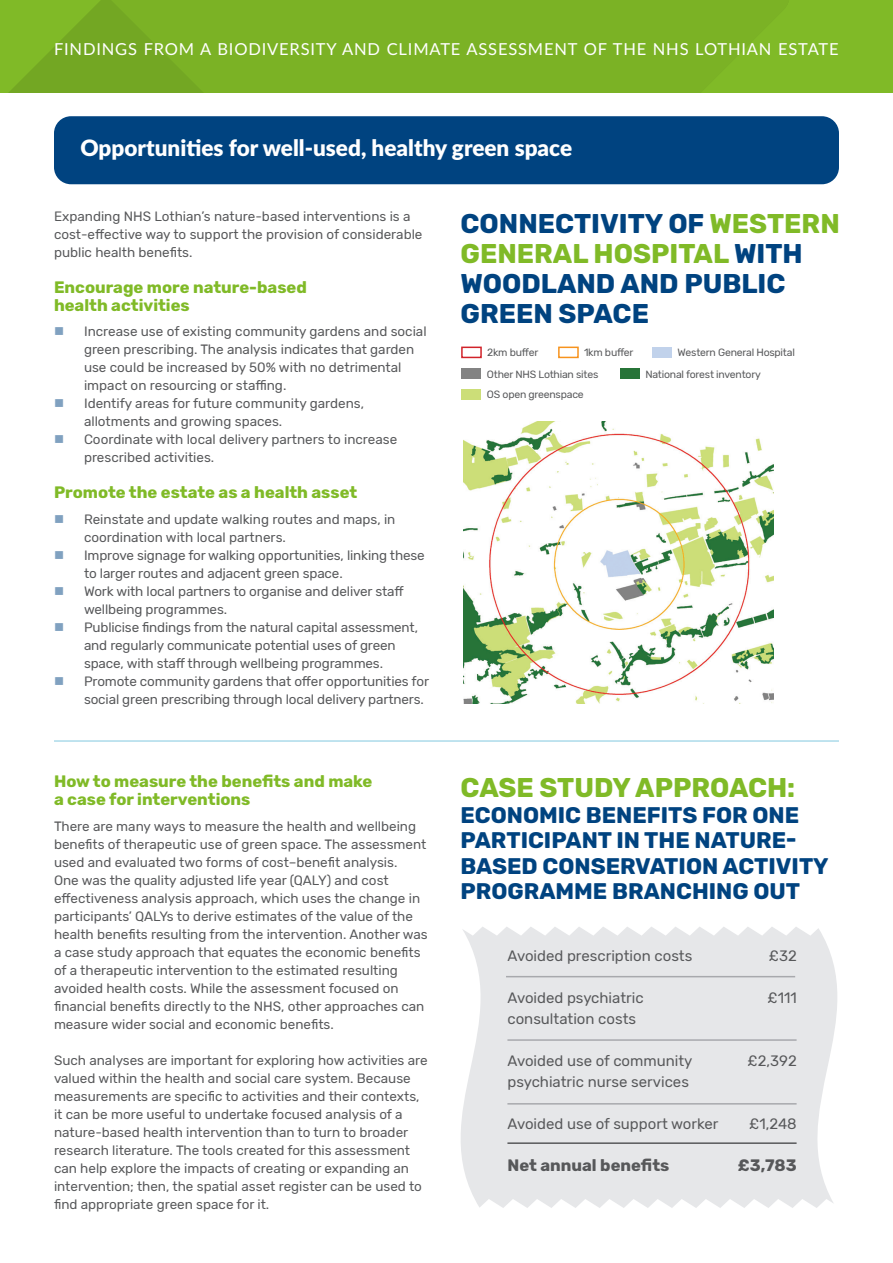
<style>
.page{position:relative;width:893px;height:1263px;background:#fff}
.page>*{position:absolute;margin:0;border:0;box-sizing:border-box;transform-origin:0 0}
.t1{font:700 27px/30px "Rubik";color:#004380}
.t2{font:700 27px "Rubik";color:#80ba27}
.t3{font:700 22.5px/25.5px "Rubik";color:#004380}
.t4{font:900 22.5px "Lato";color:#fff}
.t5{font:700 16.5px "Rubik";color:#80ba27}
.t6{font:16.5px "Lato";letter-spacing:.05em;color:#fff}
.t7{font:700 16.5px "Rubik";color:#57585a}
.t8{font:15px/21px "Rubik";color:#57585a}
.t9{font:13.5px/18px "Rubik";color:#57585a}
.t10{font:10.5px "Rubik";letter-spacing:-.02em;color:#57585a}
.s1{color:#80a1c0}
.s2{color:#80ba27}
</style>
<div class="page">
<svg style="left:461px;top:927px;width:376px;height:281px;background:#e7e8ea"></svg>
<img style="left:463px;top:421px;width:311px;height:282px">
<div style="left:0;top:0;width:893px;height:93px;background:#7bb225"></div>
<svg style="left:9px;top:0;width:195px;height:93px;fill:#73a723"></svg>
<div style="left:54px;top:116px;width:785px;height:68px;background:#004380;border-radius:17px"></div>
<hr style="left:54px;top:741px;width:785px;height:1px;background:#0390be">
<div style="left:461px;top:347px;width:21px;height:11px;border:2px solid #d1232a"></div>
<div style="left:558px;top:347px;width:21px;height:11px;border:2px solid #f7931d"></div>
<div style="left:652px;top:347px;width:19px;height:10px;background:#c1d2eb"></div>
<div style="left:462px;top:369px;width:19px;height:10px;background:#838383"></div>
<div style="left:620px;top:369px;width:19px;height:10px;background:#277438"></div>
<div style="left:462px;top:389px;width:19px;height:10px;background:#ccde78"></div>
<hr style="left:506px;top:976px;width:289px;height:1px;background:#a8a9ad">
<hr style="left:507px;top:1039px;width:290px;height:2px;background:#a8a9ad">
<hr style="left:507px;top:1103px;width:290px;height:1px;background:#a8a9ad">
<hr style="left:507px;top:1142px;width:290px;height:2px;background:#57585a">
<p class="t6" style="left:54px;top:37px;width:786px">FINDINGS FROM A BIODIVERSITY AND CLIMATE ASSESSMENT OF THE NHS LOTHIAN ESTATE</p>
<p class="t4" style="left:80px;top:131px;width:493px">Opportunities for well-used, healthy green space</p>
<p class="t9" style="left:54px;top:207px;width:370px">Expanding NHS Lothian’s nature-based interventions is a cost-effective way to support the provision of considerable public health benefits.</p>
<p class="t5" style="left:54px;top:277px;width:254px">Encourage more nature-based</p>
<p class="t5" style="left:54px;top:295px;width:137px">health activities</p>
<p class="t9" style="left:54px;top:323px;width:374px"><span class="s1">■</span> Increase use of existing community gardens and social</p>
<p class="t9" style="left:84px;top:341px;width:332px">green prescribing. The analysis indicates that garden</p>
<p class="t9" style="left:84px;top:359px;width:319px">use could be increased by 50% with no detrimental</p>
<p class="t9" style="left:84px;top:377px;width:204px">impact on resourcing or staffing.</p>
<p class="t9" style="left:54px;top:395px;width:312px"><span class="s1">■</span> Identify areas for future community gardens,</p>
<p class="t9" style="left:84px;top:413px;width:200px">allotments and growing spaces.</p>
<p class="t9" style="left:54px;top:431px;width:345px"><span class="s1">■</span> Coordinate with local delivery partners to increase</p>
<p class="t9" style="left:84px;top:449px;width:132px">prescribed activities.</p>
<p class="t5" style="left:54px;top:483px;width:305px">Promote the estate as a health asset</p>
<p class="t9" style="left:54px;top:510px;width:343px"><span class="s1">■</span> Reinstate and update walking routes and maps, in</p>
<p class="t9" style="left:84px;top:528px;width:203px">coordination with local partners.</p>
<p class="t9" style="left:54px;top:546px;width:372px"><span class="s1">■</span> Improve signage for walking opportunities, linking these</p>
<p class="t9" style="left:84px;top:564px;width:260px">to larger routes and adjacent green space.</p>
<p class="t9" style="left:54px;top:582px;width:351px"><span class="s1">■</span> Work with local partners to organise and deliver staff</p>
<p class="t9" style="left:84px;top:600px;width:145px">wellbeing programmes.</p>
<p class="t9" style="left:54px;top:618px;width:365px"><span class="s1">■</span> Publicise findings from the natural capital assessment,</p>
<p class="t9" style="left:84px;top:636px;width:313px">and regularly communicate potential uses of green</p>
<p class="t9" style="left:84px;top:654px;width:301px">space, with staff through wellbeing programmes.</p>
<p class="t9" style="left:54px;top:672px;width:377px"><span class="s1">■</span> Promote community gardens that offer opportunities for</p>
<p class="t9" style="left:84px;top:690px;width:341px">social green prescribing through local delivery partners.</p>
<p class="t5" style="left:54px;top:772px;width:320px">How to measure the benefits and make</p>
<p class="t5" style="left:54px;top:790px;width:198px">a case for interventions</p>
<p class="t9" style="left:54px;top:817px;width:375px">There are many ways to measure the health and wellbeing benefits of therapeutic use of green space. The assessment used and evaluated two forms of cost–benefit analysis.<br>One was the quality adjusted life year (QALY) and cost effectiveness analysis approach, which uses the change in participants’ QALYs to derive estimates of the value of the health benefits resulting from the intervention. Another was a case study approach that equates the economic benefits of a therapeutic intervention to the estimated resulting avoided health costs. While the assessment focused on financial benefits directly to the NHS, other approaches can measure wider social and economic benefits.</p>
<p class="t9" style="left:54px;top:1051px;width:375px">Such analyses are important for exploring how activities are valued within the health and social care system. Because measurements are specific to activities and their contexts, it can be more useful to undertake focused analysis of a nature-based health intervention than to turn to broader research literature. The tools created for this assessment can help explore the impacts of creating or expanding an intervention; then, the spatial asset register can be used to find appropriate green space for it.</p>
<p class="t1" style="left:460px;top:210px;width:381px">CONNECTIVITY OF <span class="s2">WESTERN<br>GENERAL HOSPITAL</span> WITH<br>WOODLAND AND PUBLIC</p>
<p class="t1" style="left:460px;top:300px;width:190px">GREEN SPACE</p>
<p class="t10" style="left:487px;top:347px;width:53px">2km buffer</p>
<p class="t10" style="left:584px;top:347px;width:51px">1km buffer</p>
<p class="t10" style="left:678px;top:347px;width:119px">Western General Hospital</p>
<p class="t10" style="left:487px;top:368px;width:113px">Other NHS Lothian sites</p>
<p class="t10" style="left:645px;top:368px;width:117px">National forest inventory</p>
<p class="t10" style="left:487px;top:389px;width:98px">OS open greenspace</p>
<p class="t2" style="left:460px;top:772px;width:336px">CASE STUDY APPROACH:</p>
<p class="t3" style="left:460px;top:803px;width:370px">ECONOMIC BENEFITS FOR ONE<br>PARTICIPANT IN THE NATURE-<br>BASED CONSERVATION ACTIVITY<br>PROGRAMME BRANCHING OUT</p>
<p class="t8" style="left:507px;top:945px;width:186px">Avoided prescription costs</p>
<p class="t8" style="left:507px;top:987px;width:138px">Avoided psychiatric consultation costs</p>
<p class="t8" style="left:507px;top:1050px;width:187px">Avoided use of community psychiatric nurse services</p>
<p class="t8" style="left:507px;top:1113px;width:213px">Avoided use of support worker</p>
<p class="t7" style="left:507px;top:1155px;width:163px">Net annual benefits</p>
<p class="t8" style="left:769px;top:945px;width:29px">£32</p>
<p class="t8" style="left:767px;top:987px;width:31px">£111</p>
<p class="t8" style="left:748px;top:1050px;width:51px">£2,392</p>
<p class="t8" style="left:749px;top:1113px;width:49px">£1,248</p>
<p class="t7" style="left:738px;top:1155px;width:60px">£3,783</p>
</div>
